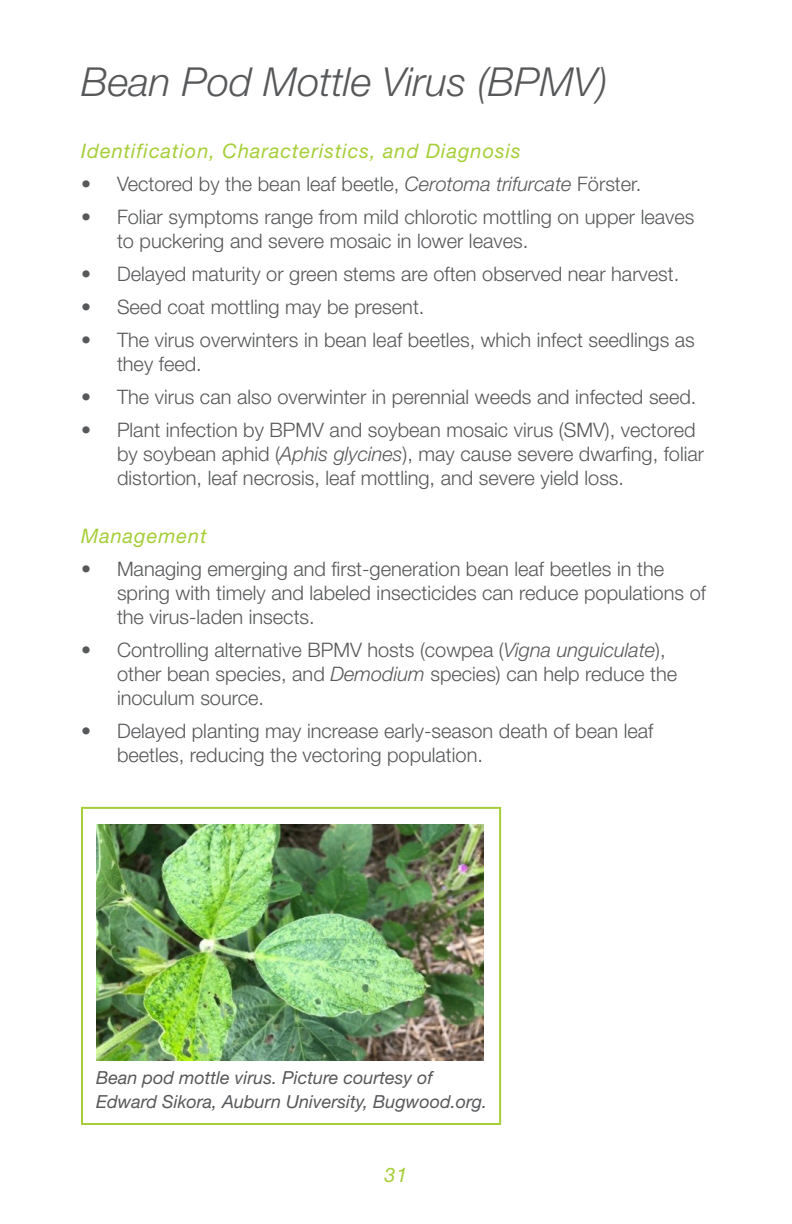
<style>
.page{position:relative;width:792px;height:1224px;background:#fff}
.page>*{position:absolute;margin:0;border:0;box-sizing:border-box;transform-origin:0 0}
.t1{font:italic 300 40px "Helvetica Neue LT Pro";color:#57585a}
.t2{font:300 20px/24px "Helvetica Neue LT Pro";color:#57585a}
.Subhead__Bayer{font:italic 20px "Helvetica Neue LT Pro";letter-spacing:.05em;color:#a6ce39}
.Universal_Caption{font:italic 18px/24px "Helvetica Neue LT Pro";color:#57585a}
.s1{font-style:italic}
</style>
<div class="page">
<div style="left:81px;top:807px;width:420px;height:318px;border:2px solid #a6ce39"></div>
<img style="left:96px;top:824px;width:388px;height:237px">
<p class="t1" style="left:81px;top:58px;width:528px">Bean Pod Mottle Virus (BPMV)</p>
<p class="Subhead__Bayer" style="left:81px;top:139px;width:441px">Identification, Characteristics, and Diagnosis</p>
<p class="t2" style="left:81px;top:172px;width:562px">• Vectored by the bean leaf beetle, <span class="s1">Cerotoma trifurcate</span> Förster.</p>
<p class="t2" style="left:117px;top:205px;width:579px;text-indent:-36px">• Foliar symptoms range from mild chlorotic mottling on upper leaves to puckering and severe mosaic in lower leaves.</p>
<p class="t2" style="left:81px;top:262px;width:600px">• Delayed maturity or green stems are often observed near harvest.</p>
<p class="t2" style="left:81px;top:295px;width:345px">• Seed coat mottling may be present.</p>
<p class="t2" style="left:117px;top:328px;width:579px;text-indent:-36px">• The virus overwinters in bean leaf beetles, which infect seedlings as they feed.</p>
<p class="t2" style="left:81px;top:385px;width:617px">• The virus can also overwinter in perennial weeds and infected seed.</p>
<p class="t2" style="left:117px;top:418px;width:589px;text-indent:-36px">• Plant infection by BPMV and soybean mosaic virus (SMV), vectored by soybean aphid (<span class="s1">Aphis glycines</span>), may cause severe dwarfing, foliar distortion, leaf necrosis, leaf mottling, and severe yield loss.</p>
<p class="Subhead__Bayer" style="left:81px;top:524px;width:127px">Management</p>
<p class="t2" style="left:117px;top:557px;width:590px;text-indent:-36px">• Managing emerging and first-generation bean leaf beetles in the spring with timely and labeled insecticides can reduce populations of the virus-laden insects.</p>
<p class="t2" style="left:117px;top:638px;width:562px;text-indent:-36px">• Controlling alternative BPMV hosts (cowpea (<span class="s1">Vigna unguiculate</span>), other bean species, and <span class="s1">Demodium</span> species) can help reduce the inoculum source.</p>
<p class="t2" style="left:117px;top:719px;width:538px;text-indent:-36px">• Delayed planting may increase early-season death of bean leaf beetles, reducing the vectoring population.</p>
<p class="Universal_Caption" style="left:96px;top:1065px;width:392px">Bean pod mottle virus. Picture courtesy of<br>Edward Sikora, Auburn University, Bugwood.org.</p>
<p class="Subhead__Bayer" style="left:384px;top:1163px;width:25px">31</p>
</div>
